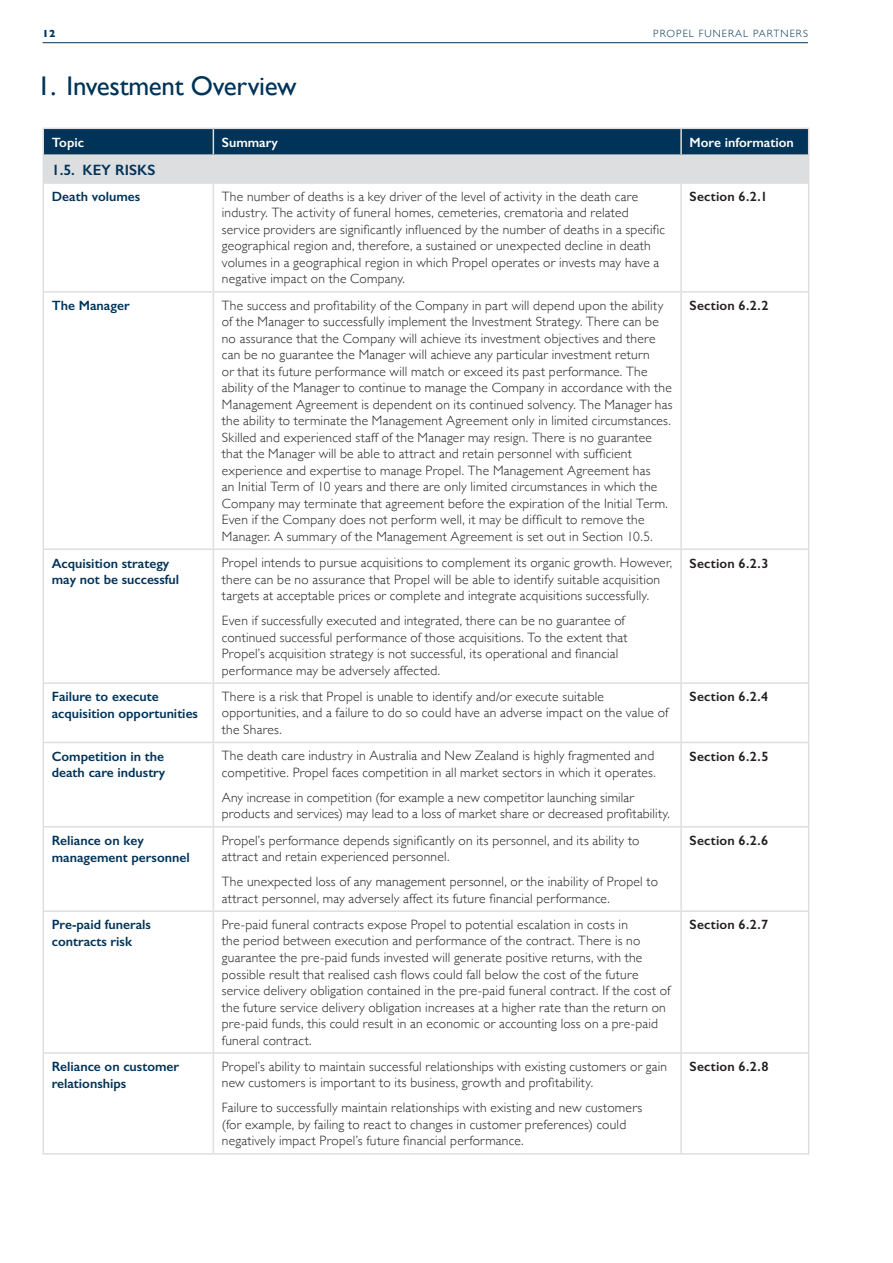
<style>
.page{position:relative;width:893px;height:1263px;background:#fff}
.page>*{position:absolute;margin:0;border:0;box-sizing:border-box;transform-origin:0 0}
.t1{font:27px "Gill Sans";letter-spacing:-.01em;color:#003358}
.Subheading_1{font:600 15px "Gill Sans";color:#003358}
.Body{font:300 13.5px/16.5px "Gill Sans";letter-spacing:.015em;color:#231f20}
.t2{font:600 13.5px/16.5px "Gill Sans";color:#003358}
.Body-2{font:600 13.5px "Gill Sans";letter-spacing:.015em;color:#231f20}
.t3{font:600 13.5px "Gill Sans";color:#fff}
.t4{font:300 10.5px "Gill Sans";letter-spacing:.1em;color:#003358}
.t5{font:700 10.5px "Gill Sans";color:#003358}
</style>
<div class="page">
<hr style="left:43px;top:42px;width:765px;height:1px;background:#003358">
<svg style="left:43px;top:128px;width:766px;height:54px;background:#768ea0"></svg>
<hr style="left:43px;top:182px;width:170px;height:2px;background:#dddee0">
<hr style="left:43px;top:184px;width:1px;height:107px;background:#dddee0">
<hr style="left:213px;top:182px;width:468px;height:2px;background:#dddee0">
<hr style="left:213px;top:184px;width:1px;height:107px;background:#dddee0">
<hr style="left:681px;top:182px;width:128px;height:2px;background:#dddee0">
<hr style="left:680px;top:184px;width:2px;height:107px;background:#dddee0">
<hr style="left:808px;top:184px;width:1px;height:107px;background:#dddee0">
<hr style="left:43px;top:291px;width:170px;height:2px;background:#dddee0">
<hr style="left:43px;top:293px;width:1px;height:255px;background:#dddee0">
<hr style="left:213px;top:291px;width:468px;height:2px;background:#dddee0">
<hr style="left:213px;top:293px;width:1px;height:255px;background:#dddee0">
<hr style="left:681px;top:291px;width:128px;height:2px;background:#dddee0">
<hr style="left:680px;top:293px;width:2px;height:255px;background:#dddee0">
<hr style="left:808px;top:293px;width:1px;height:255px;background:#dddee0">
<hr style="left:43px;top:548px;width:170px;height:2px;background:#dddee0">
<hr style="left:43px;top:550px;width:1px;height:132px;background:#dddee0">
<hr style="left:213px;top:548px;width:468px;height:2px;background:#dddee0">
<hr style="left:213px;top:550px;width:1px;height:132px;background:#dddee0">
<hr style="left:681px;top:548px;width:128px;height:2px;background:#dddee0">
<hr style="left:680px;top:550px;width:2px;height:132px;background:#dddee0">
<hr style="left:808px;top:550px;width:1px;height:132px;background:#dddee0">
<hr style="left:43px;top:682px;width:170px;height:2px;background:#dddee0">
<hr style="left:43px;top:684px;width:1px;height:58px;background:#dddee0">
<hr style="left:213px;top:682px;width:468px;height:2px;background:#dddee0">
<hr style="left:213px;top:684px;width:1px;height:58px;background:#dddee0">
<hr style="left:681px;top:682px;width:128px;height:2px;background:#dddee0">
<hr style="left:680px;top:684px;width:2px;height:58px;background:#dddee0">
<hr style="left:808px;top:684px;width:1px;height:58px;background:#dddee0">
<hr style="left:43px;top:742px;width:170px;height:1px;background:#dddee0">
<hr style="left:43px;top:743px;width:1px;height:83px;background:#dddee0">
<hr style="left:213px;top:742px;width:468px;height:1px;background:#dddee0">
<hr style="left:213px;top:743px;width:1px;height:83px;background:#dddee0">
<hr style="left:681px;top:742px;width:128px;height:1px;background:#dddee0">
<hr style="left:680px;top:743px;width:2px;height:83px;background:#dddee0">
<hr style="left:808px;top:743px;width:1px;height:83px;background:#dddee0">
<hr style="left:43px;top:826px;width:170px;height:1px;background:#dddee0">
<hr style="left:43px;top:827px;width:1px;height:83px;background:#dddee0">
<hr style="left:213px;top:826px;width:468px;height:1px;background:#dddee0">
<hr style="left:213px;top:827px;width:1px;height:83px;background:#dddee0">
<hr style="left:681px;top:826px;width:128px;height:1px;background:#dddee0">
<hr style="left:680px;top:827px;width:2px;height:83px;background:#dddee0">
<hr style="left:808px;top:827px;width:1px;height:83px;background:#dddee0">
<hr style="left:43px;top:910px;width:170px;height:2px;background:#dddee0">
<hr style="left:43px;top:912px;width:1px;height:140px;background:#dddee0">
<hr style="left:213px;top:910px;width:468px;height:2px;background:#dddee0">
<hr style="left:213px;top:912px;width:1px;height:140px;background:#dddee0">
<hr style="left:681px;top:910px;width:128px;height:2px;background:#dddee0">
<hr style="left:680px;top:912px;width:2px;height:140px;background:#dddee0">
<hr style="left:808px;top:912px;width:1px;height:140px;background:#dddee0">
<hr style="left:43px;top:1052px;width:170px;height:2px;background:#dddee0">
<hr style="left:43px;top:1054px;width:1px;height:99px;background:#dddee0">
<hr style="left:213px;top:1052px;width:468px;height:2px;background:#dddee0">
<hr style="left:213px;top:1054px;width:1px;height:99px;background:#dddee0">
<hr style="left:681px;top:1052px;width:128px;height:2px;background:#dddee0">
<hr style="left:680px;top:1054px;width:2px;height:99px;background:#dddee0">
<hr style="left:808px;top:1054px;width:1px;height:99px;background:#dddee0">
<hr style="left:43px;top:1153px;width:170px;height:1px;background:#dddee0">
<hr style="left:213px;top:1153px;width:468px;height:1px;background:#dddee0">
<hr style="left:681px;top:1153px;width:128px;height:1px;background:#dddee0">
<p class="t5" style="left:43px;top:25px;width:14px">12</p>
<p class="t4" style="left:653px;top:25px;width:156px">PROPEL FUNERAL PARTNERS</p>
<h1 class="t1" style="left:37px;top:70px;width:261px">1. Investment Overview</h1>
<p class="t3" style="left:52px;top:134px;width:34px">Topic</p>
<p class="t3" style="left:222px;top:134px;width:57px">Summary</p>
<p class="t3" style="left:690px;top:134px;width:106px">More information</p>
<p class="Subheading_1" style="left:52px;top:160px;width:105px">1.5. KEY RISKS</p>
<p class="t2" style="left:52px;top:188px;width:90px">Death volumes</p>
<p class="Body" style="left:222px;top:188px;width:445px">The number of deaths is a key driver of the level of activity in the death care industry. The activity of funeral homes, cemeteries, crematoria and related service providers are significantly influenced by the number of deaths in a specific geographical region and, therefore, a sustained or unexpected decline in death volumes in a geographical region in which Propel operates or invests may have a negative impact on the Company.</p>
<p class="Body-2" style="left:690px;top:189px;width:80px">Section 6.2.1</p>
<p class="t2" style="left:52px;top:297px;width:79px">The Manager</p>
<p class="Body" style="left:222px;top:296px;width:452px">The success and profitability of the Company in part will depend upon the ability of the Manager to successfully implement the Investment Strategy. There can be no assurance that the Company will achieve its investment objectives and there can be no guarantee the Manager will achieve any particular investment return<br>or that its future performance will match or exceed its past performance. The ability of the Manager to continue to manage the Company in accordance with the Management Agreement is dependent on its continued solvency. The Manager has the ability to terminate the Management Agreement only in limited circumstances.<br>Skilled and experienced staff of the Manager may resign. There is no guarantee that the Manager will be able to attract and retain personnel with sufficient experience and expertise to manage Propel. The Management Agreement has<br>an Initial Term of 10 years and there are only limited circumstances in which the Company may terminate that agreement before the expiration of the Initial Term.<br>Even if the Company does not perform well, it may be difficult to remove the Manager. A summary of the Management Agreement is set out in Section 10.5.</p>
<p class="Body-2" style="left:690px;top:297px;width:80px">Section 6.2.2</p>
<p class="t2" style="left:52px;top:555px;width:129px">Acquisition strategy may not be successful</p>
<p class="Body" style="left:222px;top:554px;width:452px">Propel intends to pursue acquisitions to complement its organic growth. However, there can be no assurance that Propel will be able to identify suitable acquisition targets at acceptable prices or complete and integrate acquisitions successfully.</p>
<p class="Body" style="left:222px;top:612px;width:407px">Even if successfully executed and integrated, there can be no guarantee of continued successful performance of those acquisitions. To the extent that Propel’s acquisition strategy is not successful, its operational and financial performance may be adversely affected.</p>
<p class="Body-2" style="left:690px;top:555px;width:80px">Section 6.2.3</p>
<p class="t2" style="left:52px;top:688px;width:148px">Failure to execute acquisition opportunities</p>
<p class="Body" style="left:222px;top:688px;width:448px">There is a risk that Propel is unable to identify and/or execute suitable opportunities, and a failure to do so could have an adverse impact on the value of the Shares.</p>
<p class="Body-2" style="left:690px;top:689px;width:80px">Section 6.2.4</p>
<p class="t2" style="left:52px;top:748px;width:115px">Competition in the death care industry</p>
<p class="Body" style="left:222px;top:747px;width:436px">The death care industry in Australia and New Zealand is highly fragmented and competitive. Propel faces competition in all market sectors in which it operates.</p>
<p class="Body" style="left:222px;top:788px;width:450px">Any increase in competition (for example a new competitor launching similar products and services) may lead to a loss of market share or decreased profitability.</p>
<p class="Body-2" style="left:690px;top:748px;width:80px">Section 6.2.5</p>
<p class="t2" style="left:52px;top:832px;width:139px">Reliance on key management personnel</p>
<p class="Body" style="left:222px;top:831px;width:419px">Propel’s performance depends significantly on its personnel, and its ability to attract and retain experienced personnel.</p>
<p class="Body" style="left:222px;top:873px;width:438px">The unexpected loss of any management personnel, or the inability of Propel to attract personnel, may adversely affect its future financial performance.</p>
<p class="Body-2" style="left:690px;top:832px;width:80px">Section 6.2.6</p>
<p class="t2" style="left:52px;top:916px;width:101px">Pre-paid funerals contracts risk</p>
<p class="Body" style="left:222px;top:916px;width:450px">Pre-paid funeral contracts expose Propel to potential escalation in costs in<br>the period between execution and performance of the contract. There is no guarantee the pre-paid funds invested will generate positive returns, with the possible result that realised cash flows could fall below the cost of the future service delivery obligation contained in the pre-paid funeral contract. If the cost of the future service delivery obligation increases at a higher rate than the return on pre-paid funds, this could result in an economic or accounting loss on a pre-paid funeral contract.</p>
<p class="Body-2" style="left:690px;top:917px;width:80px">Section 6.2.7</p>
<p class="t2" style="left:52px;top:1058px;width:129px">Reliance on customer relationships</p>
<p class="Body" style="left:222px;top:1057px;width:447px">Propel’s ability to maintain successful relationships with existing customers or gain new customers is important to its business, growth and profitability.</p>
<p class="Body" style="left:222px;top:1099px;width:422px">Failure to successfully maintain relationships with existing and new customers (for example, by failing to react to changes in customer preferences) could negatively impact Propel’s future financial performance.</p>
<p class="Body-2" style="left:690px;top:1058px;width:80px">Section 6.2.8</p>
</div>
